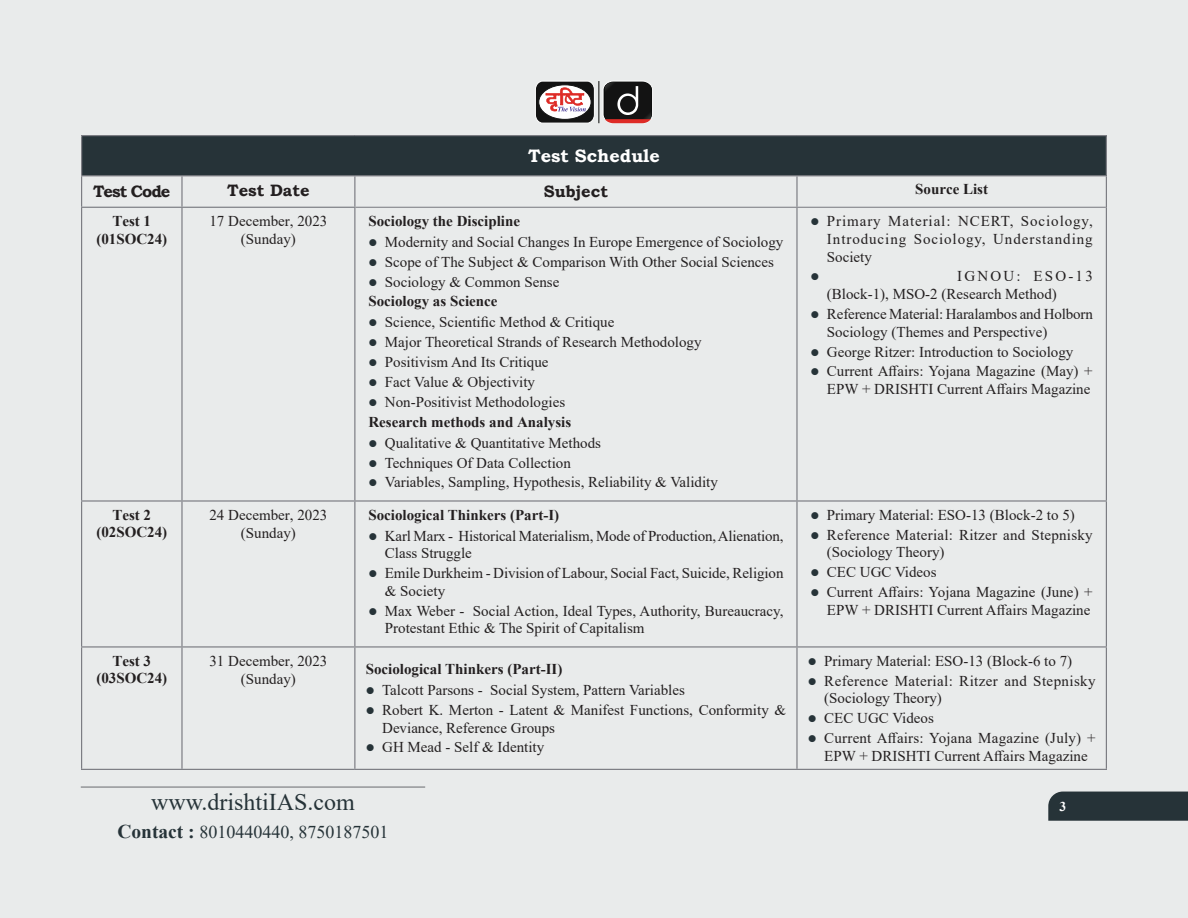
<style>
.page{position:relative;width:1188px;height:918px;background:#e9ebeb}
.page>*{position:absolute;margin:0;border:0;box-sizing:border-box;transform-origin:0 0}
.t1{font:24px "Times New Roman";color:#263338}
.t2{font:18px "Times New Roman";color:#263338}
.Indent__1__2__3{font:700 18px "Bookman Old Style";color:#fff}
.t3{font:700 16.5px "Bookman Old Style";color:#231f20}
.t4{font:700 16.5px "Bookman Old Style";letter-spacing:-.06em;color:#231f20}
.Para_1{font:15px/17.7px "Times New Roman";color:#231f20}
.Para_1-2{font:700 15px/17.7px "Times New Roman";color:#231f20;text-align:center}
.Para_1-3{font:15px/17.7px "Times New Roman";letter-spacing:.025em;color:#231f20}
.t5{font:700 13.5px "Times New Roman";color:#fff}
.s1{font-weight:700;font-size:19.5px}
</style>
<div class="page">
<div style="left:1048px;top:792px;width:140px;height:29px;background:#263338"></div>
<hr style="left:81px;top:786px;width:344px;height:2px;background:#939598">
<svg style="left:603px;top:81px;width:50px;height:42px;background:#483a3a"></svg>
<svg style="left:535px;top:81px;width:60px;height:42px;background:#9a8283"></svg>
<hr style="left:599px;top:81px;width:1px;height:42px;background:#040503">
<div style="left:82px;top:136px;width:1024px;height:40px;background:#263338"></div>
<svg style="left:82px;top:176px;width:1024px;height:31px"></svg>
<hr style="left:81px;top:135px;width:101px;height:1px;background:#7c7d83">
<hr style="left:81px;top:136px;width:1px;height:39px;background:#7c7d83">
<hr style="left:182px;top:135px;width:173px;height:1px;background:#7c7d83">
<hr style="left:355px;top:135px;width:442px;height:1px;background:#7c7d83">
<hr style="left:797px;top:135px;width:310px;height:1px;background:#7c7d83">
<hr style="left:1106px;top:136px;width:1px;height:39px;background:#7c7d83">
<hr style="left:81px;top:175px;width:101px;height:1px;background:#7c7d83">
<hr style="left:81px;top:176px;width:1px;height:31px;background:#7c7d83">
<hr style="left:182px;top:175px;width:173px;height:1px;background:#7c7d83">
<hr style="left:181px;top:176px;width:2px;height:31px;background:#7c7d83">
<hr style="left:355px;top:175px;width:442px;height:1px;background:#7c7d83">
<hr style="left:354px;top:176px;width:1px;height:31px;background:#7c7d83">
<hr style="left:797px;top:175px;width:310px;height:1px;background:#7c7d83">
<hr style="left:796px;top:176px;width:2px;height:31px;background:#7c7d83">
<hr style="left:1106px;top:176px;width:1px;height:31px;background:#7c7d83">
<hr style="left:81px;top:207px;width:101px;height:1px;background:#7c7d83">
<hr style="left:81px;top:208px;width:1px;height:292px;background:#7c7d83">
<hr style="left:182px;top:207px;width:173px;height:1px;background:#7c7d83">
<hr style="left:181px;top:208px;width:2px;height:292px;background:#7c7d83">
<hr style="left:354px;top:208px;width:1px;height:292px;background:#7c7d83">
<hr style="left:796px;top:208px;width:2px;height:292px;background:#7c7d83">
<hr style="left:1106px;top:207px;width:1px;height:293px;background:#7c7d83">
<hr style="left:81px;top:500px;width:101px;height:2px;background:#7c7d83">
<hr style="left:81px;top:502px;width:1px;height:144px;background:#7c7d83">
<hr style="left:182px;top:500px;width:173px;height:2px;background:#7c7d83">
<hr style="left:181px;top:502px;width:2px;height:144px;background:#7c7d83">
<hr style="left:355px;top:500px;width:442px;height:2px;background:#7c7d83">
<hr style="left:354px;top:502px;width:1px;height:144px;background:#7c7d83">
<hr style="left:797px;top:500px;width:310px;height:2px;background:#7c7d83">
<hr style="left:796px;top:502px;width:2px;height:144px;background:#7c7d83">
<hr style="left:1106px;top:502px;width:1px;height:144px;background:#7c7d83">
<hr style="left:355px;top:207px;width:442px;height:1px;background:#7c7d83">
<hr style="left:797px;top:207px;width:309px;height:1px;background:#7c7d83">
<hr style="left:81px;top:646px;width:101px;height:2px;background:#7c7d83">
<hr style="left:81px;top:648px;width:1px;height:121px;background:#7c7d83">
<hr style="left:182px;top:646px;width:173px;height:2px;background:#7c7d83">
<hr style="left:181px;top:648px;width:2px;height:121px;background:#7c7d83">
<hr style="left:355px;top:646px;width:442px;height:2px;background:#7c7d83">
<hr style="left:354px;top:648px;width:1px;height:121px;background:#7c7d83">
<hr style="left:797px;top:646px;width:310px;height:2px;background:#7c7d83">
<hr style="left:796px;top:648px;width:2px;height:121px;background:#7c7d83">
<hr style="left:1106px;top:648px;width:1px;height:121px;background:#7c7d83">
<hr style="left:81px;top:769px;width:101px;height:1px;background:#7c7d83">
<hr style="left:182px;top:769px;width:173px;height:1px;background:#7c7d83">
<hr style="left:355px;top:769px;width:442px;height:1px;background:#7c7d83">
<hr style="left:797px;top:769px;width:310px;height:1px;background:#7c7d83">
<p class="Indent__1__2__3" style="left:528px;top:143px;width:133px">Test Schedule</p>
<p class="t4" style="left:93px;top:180px;width:79px">Test Code</p>
<p class="t3" style="left:227px;top:179px;width:84px">Test Date</p>
<p class="t3" style="left:544px;top:180px;width:66px">Subject</p>
<p class="Para_1-2" style="left:915px;top:180px;width:74px">Source List</p>
<p class="Para_1-2" style="left:96px;top:212px;width:72px">Test 1 (01SOC24)</p>
<p class="Para_1" style="left:209px;top:212px;width:119px;text-align:center">17 December, 2023 (Sunday)</p>
<p class="Para_1-2" style="left:368px;top:212px;width:153px">Sociology the Discipline</p>
<p class="Para_1" style="left:827px;top:212px;width:267px;text-align:justify">Primary Material: NCERT, Sociology, Introducing Sociology, Understanding Society</p>
<p class="Para_1" style="left:827px;top:267px;width:267px;text-indent:130px">IGNOU: ESO-13 (Block-1), MSO-2 (Research Method)</p>
<p class="Para_1" style="left:827px;top:305px;width:267px">Reference Material: Haralambos and Holborn<br>Sociology (Themes and Perspective)</p>
<p class="Para_1" style="left:827px;top:342px;width:248px">George Ritzer: Introduction to Sociology</p>
<p class="Para_1" style="left:827px;top:362px;width:267px">Current Affairs: Yojana Magazine (May) +<br>EPW + DRISHTI Current Affairs Magazine</p>
<p class="Para_1" style="left:385px;top:233px;width:400px">Modernity and Social Changes In Europe Emergence of Sociology</p>
<p class="Para_1" style="left:385px;top:252px;width:391px">Scope of The Subject &amp; Comparison With Other Social Sciences</p>
<p class="Para_1" style="left:385px;top:272px;width:176px">Sociology &amp; Common Sense</p>
<p class="Para_1-2" style="left:368px;top:292px;width:131px">Sociology as Science</p>
<p class="Para_1" style="left:385px;top:313px;width:231px">Science, Scientific Method &amp; Critique</p>
<p class="Para_1" style="left:385px;top:333px;width:318px">Major Theoretical Strands of Research Methodology</p>
<p class="Para_1" style="left:385px;top:353px;width:165px">Positivism And Its Critique</p>
<p class="Para_1" style="left:385px;top:373px;width:152px">Fact Value &amp; Objectivity</p>
<p class="Para_1" style="left:385px;top:393px;width:182px">Non-Positivist Methodologies</p>
<p class="Para_1-2" style="left:368px;top:412px;width:204px">Research methods and Analysis</p>
<p class="Para_1" style="left:385px;top:433px;width:218px">Qualitative &amp; Quantitative Methods</p>
<p class="Para_1" style="left:385px;top:453px;width:187px">Techniques Of Data Collection</p>
<p class="Para_1" style="left:385px;top:473px;width:335px">Variables, Sampling, Hypothesis, Reliability &amp; Validity</p>
<p class="Para_1-2" style="left:96px;top:505px;width:72px">Test 2 (02SOC24)</p>
<p class="Para_1" style="left:209px;top:506px;width:119px;text-align:center">24 December, 2023 (Sunday)</p>
<p class="Para_1-2" style="left:368px;top:505px;width:192px">Sociological Thinkers (Part-I)</p>
<p class="Para_1" style="left:385px;top:526px;width:400px">Karl Marx - Historical Materialism, Mode of Production, Alienation,<br>Class Struggle</p>
<p class="Para_1" style="left:385px;top:564px;width:400px">Emile Durkheim - Division of Labour, Social Fact, Suicide, Religion &amp; Society</p>
<p class="Para_1" style="left:385px;top:601px;width:400px">Max Weber - Social Action, Ideal Types, Authority, Bureaucracy,<br>Protestant Ethic &amp; The Spirit of Capitalism</p>
<p class="Para_1-2" style="left:96px;top:651px;width:72px">Test 3 (03SOC24)</p>
<p class="Para_1" style="left:209px;top:652px;width:119px;text-align:center">31 December, 2023 (Sunday)</p>
<p class="Para_1-2" style="left:366px;top:660px;width:198px">Sociological Thinkers (Part-II)</p>
<p class="Para_1" style="left:382px;top:681px;width:304px">Talcott Parsons - Social System, Pattern Variables</p>
<p class="Para_1" style="left:382px;top:701px;width:405px">Robert K. Merton - Latent &amp; Manifest Functions, Conformity &amp;<br>Deviance, Reference Groups</p>
<p class="Para_1" style="left:382px;top:738px;width:164px">GH Mead - Self &amp; Identity</p>
<h1 class="t1" style="left:151px;top:785px;width:205px">www.drishtiIAS.com</h1>
<p class="t2" style="left:117px;top:819px;width:273px"><span class="s1">Contact :</span> 8010440440, 8750187501</p>
<p class="Para_1" style="left:827px;top:506px;width:249px">Primary Material: ESO-13 (Block-2 to 5)</p>
<p class="Para_1" style="left:827px;top:525px;width:267px">Reference Material: Ritzer and Stepnisky (Sociology Theory)</p>
<p class="Para_1" style="left:827px;top:563px;width:111px">CEC UGC Videos</p>
<p class="Para_1" style="left:827px;top:583px;width:267px">Current Affairs: Yojana Magazine (June) +<br>EPW + DRISHTI Current Affairs Magazine</p>
<p class="Para_1" style="left:824px;top:652px;width:249px">Primary Material: ESO-13 (Block-6 to 7)</p>
<p class="Para_1-3" style="left:824px;top:671px;width:273px">Reference Material: Ritzer and Stepnisky (Sociology Theory)</p>
<p class="Para_1" style="left:824px;top:709px;width:111px">CEC UGC Videos</p>
<p class="Para_1" style="left:824px;top:729px;width:273px">Current Affairs: Yojana Magazine (July) +<br>EPW + DRISHTI Current Affairs Magazine</p>
<p class="t5" style="left:1060px;top:796px;width:8px">3</p>
</div>
